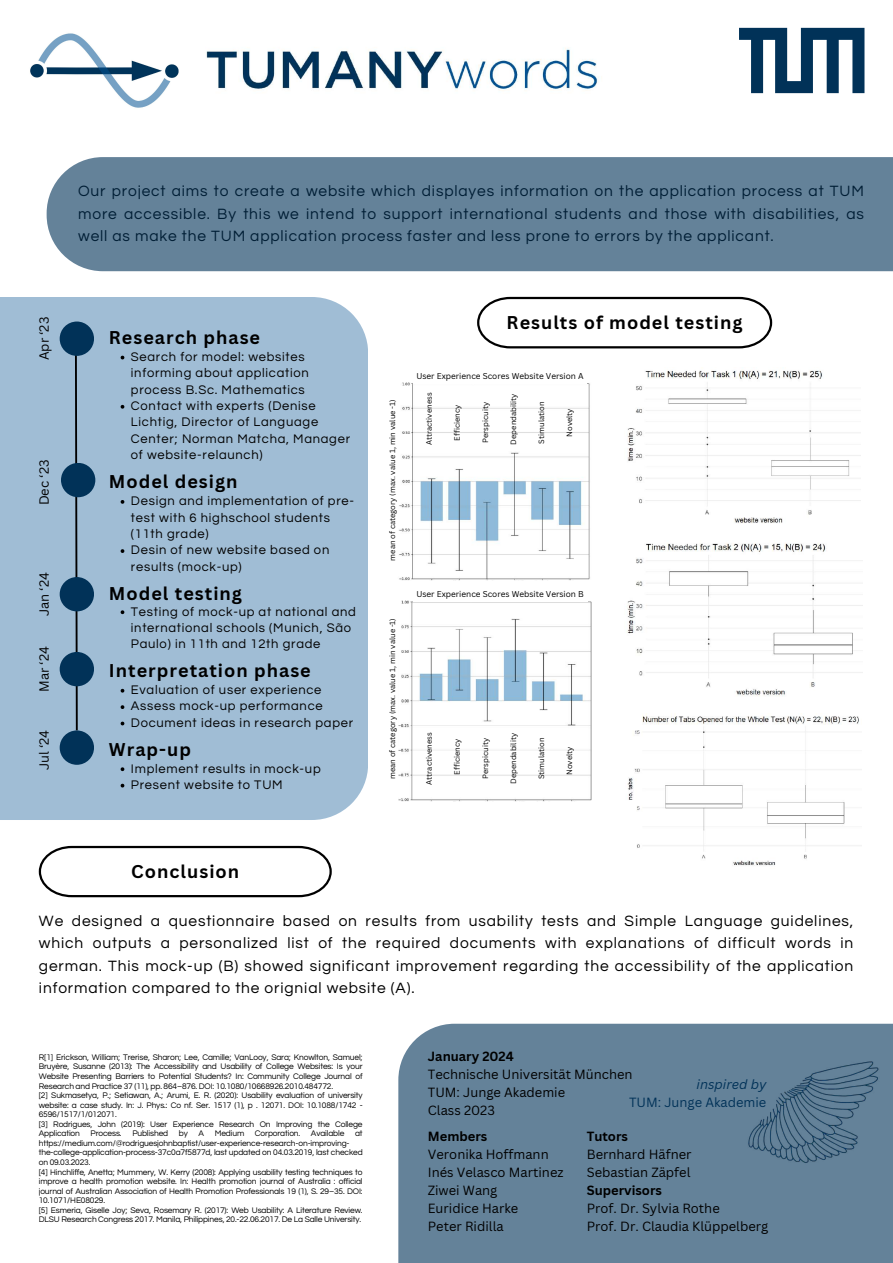
<style>
.page{position:relative;width:893px;height:1263px;background:#fff}
.page>*{position:absolute;margin:0;border:0;box-sizing:border-box;transform-origin:0 0}
.t1{font:700 18px "Canva Sans";letter-spacing:.055em;color:#000}
.t2{font:15.52px/22.5px "Questrial";letter-spacing:.055em;color:#000;text-align:justify}
.t3{font:12.98px/16.4px "Questrial";letter-spacing:.055em;color:#000}
.t4{font:12.98px/18px "Canva Sans";color:#000}
.t5{font:700 12.98px "Canva Sans";color:#000}
.t6{font:12.98px "Canva Sans";color:#013258}
.t7{font:italic 12.98px "Canva Sans";color:#013258}
.t8{font:12.9px "Canva Sans";color:#000}
.t9{font:8.4px/9.6px "Questrial";letter-spacing:-.015em;color:#000}
.t10{font:8.25px "Canva Sans";color:#000}
.t11{font:7.5px "Canva Sans";color:#000}
</style>
<div class="page">
<div style="left:398px;top:1024px;width:495px;height:239px;background:#648299"></div>
<img style="left:206px;top:48px;width:393px;height:43px">
<svg style="left:739px;top:28px;width:125px;height:65px"></svg>
<div style="left:0;top:297px;width:368px;height:523px;background:#a0bdd5"></div>
<svg style="left:74px;top:356px;width:5px;height:374px"></svg>
<div style="left:60px;top:321px;width:34px;height:35px;background:#013258;border-radius:50%"></div>
<div style="left:61px;top:463px;width:34px;height:34px;background:#013258;border-radius:50%"></div>
<div style="left:60px;top:577px;width:34px;height:34px;background:#013258;border-radius:50%"></div>
<div style="left:60px;top:730px;width:34px;height:35px;background:#013258;border-radius:50%"></div>
<div style="left:60px;top:652px;width:34px;height:34px;background:#013258;border-radius:50%"></div>
<svg style="left:121px;top:405px;width:3px;height:4px"></svg>
<svg style="left:121px;top:500px;width:3px;height:4px"></svg>
<svg style="left:121px;top:549px;width:3px;height:4px"></svg>
<svg style="left:121px;top:610px;width:3px;height:4px"></svg>
<svg style="left:121px;top:689px;width:3px;height:4px"></svg>
<svg style="left:121px;top:705px;width:3px;height:4px"></svg>
<svg style="left:121px;top:767px;width:3px;height:4px"></svg>
<img style="left:30px;top:33px;width:149px;height:75px">
<div style="left:47px;top:157px;width:846px;height:114px;background:#648299"></div>
<img style="left:627px;top:370px;width:234px;height:153px">
<img style="left:627px;top:543px;width:235px;height:154px">
<img style="left:627px;top:716px;width:234px;height:150px">
<img style="left:399px;top:382px;width:191px;height:198px">
<svg style="left:477px;top:297px;width:295px;height:51px"></svg>
<svg style="left:39px;top:846px;width:293px;height:51px"></svg>
<img style="left:398px;top:600px;width:194px;height:201px">
<img style="left:748px;top:1061px;width:131px;height:102px">
<div style="left:413px;top:369px;width:174px;height:15px;background:#fff"></div>
<div style="left:413px;top:587px;width:174px;height:15px;background:#fff"></div>
<p class="t2" style="left:78px;top:180px;width:787px">Our project aims to create a website which displayes information on the application process at TUM more accessible. By this we intend to support international students and those with disabilities, as well as make the TUM application process faster and less prone to errors by the applicant.</p>
<h3 class="t8" style="left:35px;top:360px;width:45px;rotate:-90deg">Apr ‘23</h3>
<h3 class="t8" style="left:35px;top:505px;width:47px;rotate:-90deg">Dec ‘23</h3>
<h3 class="t8" style="left:35px;top:616px;width:45px;rotate:-90deg">Jan ‘24</h3>
<h3 class="t8" style="left:35px;top:692px;width:47px;rotate:-90deg">Mar ‘24</h3>
<h3 class="t8" style="left:35px;top:770px;width:42px;rotate:-90deg">Jul ‘24</h3>
<h1 class="t1" style="left:109px;top:325px;width:153px">Research phase</h1>
<h3 class="t3" style="left:131px;top:349px;width:221px">Search for model: websites informing about application process B.Sc. Mathematics<br>Contact with experts (Denise<br>Lichtig, Director of Language<br>Center; Norman Matcha, Manager of website-relaunch)</h3>
<h1 class="t1" style="left:109px;top:469px;width:130px">Model design</h1>
<h3 class="t3" style="left:131px;top:493px;width:225px">Design and implementation of pre&shy;test with 6 highschool students (11th grade)<br>Desin of new website based on results (mock-up)</h3>
<h1 class="t1" style="left:109px;top:580px;width:135px">Model testing</h1>
<h3 class="t3" style="left:131px;top:603px;width:226px">Testing of mock-up at national and international schools (Munich, São<br>Paulo) in 11th and 12th grade</h3>
<h1 class="t1" style="left:109px;top:658px;width:203px">Interpretation phase</h1>
<h3 class="t3" style="left:131px;top:682px;width:224px">Evaluation of user experience<br>Assess mock-up performance<br>Document ideas in research paper</h3>
<h1 class="t1" style="left:109px;top:736px;width:84px">Wrap-up</h1>
<h3 class="t3" style="left:131px;top:760px;width:191px">Implement results in mock-up<br>Present website to TUM</h3>
<p class="t11" style="left:387px;top:561px;width:163px;rotate:-90deg">mean of category (max. value 1, min value -1)</p>
<p class="t11" style="left:387px;top:779px;width:163px;rotate:-90deg">mean of category (max. value 1, min value -1)</p>
<h1 class="t1" style="left:506px;top:310px;width:237px">Results of model testing</h1>
<p class="t10" style="left:416px;top:370px;width:169px">User Experience Scores Website Version A</p>
<p class="t11" style="left:424px;top:445px;width:54px;rotate:-90deg">Attractiveness</p>
<p class="t11" style="left:452px;top:440px;width:37px;rotate:-90deg">Efficiency</p>
<p class="t11" style="left:480px;top:443px;width:42px;rotate:-90deg">Perspicuity</p>
<p class="t11" style="left:508px;top:445px;width:53px;rotate:-90deg">Dependability</p>
<p class="t11" style="left:536px;top:443px;width:43px;rotate:-90deg">Stimulation</p>
<p class="t11" style="left:564px;top:437px;width:30px;rotate:-90deg">Novelty</p>
<p class="t10" style="left:416px;top:588px;width:169px">User Experience Scores Website Version B</p>
<p class="t11" style="left:424px;top:785px;width:54px;rotate:-90deg">Attractiveness</p>
<p class="t11" style="left:452px;top:774px;width:37px;rotate:-90deg">Efficiency</p>
<p class="t11" style="left:480px;top:779px;width:42px;rotate:-90deg">Perspicuity</p>
<p class="t11" style="left:508px;top:784px;width:53px;rotate:-90deg">Dependability</p>
<p class="t11" style="left:536px;top:779px;width:43px;rotate:-90deg">Stimulation</p>
<p class="t11" style="left:564px;top:775px;width:30px;rotate:-90deg">Novelty</p>
<h1 class="t1" style="left:131px;top:859px;width:109px">Conclusion</h1>
<p class="t2" style="left:39px;top:909px;width:816px">We designed a questionnaire based on results from usability tests and Simple Language guidelines, which outputs a personalized list of the required documents with explanations of difficult words in german. This mock-up (B) showed significant improvement regarding the accessibility of the application information compared to the orignial website (A).</p>
<p class="t9" style="left:39px;top:1052px;width:325px">R[1] Erickson, William; Trerise, Sharon; Lee, Camille; VanLooy, Sara; Knowlton, Samuel; Bruyère, Susanne (2013): The Accessibility and Usability of College Websites: Is your Website Presenting Barriers to Potential Students? In: Community College Journal of Research and Practice 37 (11), pp. 864–876. DOI: 10.1080/10668926.2010.484772.<br>[2] Sukmasetya, P.; Setiawan, A.; Arumi, E. R. (2020): Usability evaluation of university website: a case study. In: J. Phys.: Co nf. Ser. 1517 (1), p . 12071. DOI: 10.1088/1742 - 6596/1517/1/012071.<br>[3] Rodrigues, John (2019): User Experience Research On Improving the College Application</p>
<p class="t9" style="left:91px;top:1129px;width:33px">Process.</p>
<p class="t9" style="left:132px;top:1129px;width:37px">Published</p>
<p class="t9" style="left:179px;top:1129px;width:11px">by</p>
<p class="t9" style="left:199px;top:1129px;width:7px">A</p>
<p class="t9" style="left:215px;top:1129px;width:31px">Medium</p>
<p class="t9" style="left:255px;top:1129px;width:47px">Corporation.</p>
<p class="t9" style="left:311px;top:1129px;width:35px">Available</p>
<p class="t9" style="left:355px;top:1129px;width:9px">at</p>
<p class="t9" style="left:39px;top:1138px;width:325px">https://medium.com/@rodriguesjohnbaptist/user-experience-research-on-improving&shy;the-college-application-process-37c0a7f5877d, last updated on 04.03.2019, last checked on 09.03.2023.<br>[4] Hinchliffe, Anetta; Mummery, W. Kerry (2008): Applying usability testing techniques to improve a health promotion website. In: Health promotion journal of Australia : official journal of Australian Association of Health Promotion Professionals 19 (1), S. 29–35. DOI:<br>10.1071/HE08029.<br>[5] Esmeria, Giselle Joy; Seva, Rosemary R. (2017): Web Usability: A Literature Review.<br>DLSU Research Congress 2017. Manila, Philippines, 20.-22.06.2017. De La Salle University.</p>
<h3 class="t5" style="left:428px;top:1047px;width:88px">January 2024</h3>
<h3 class="t4" style="left:428px;top:1065px;width:206px">Technische Universität München<br>TUM: Junge Akademie<br>Class 2023</h3>
<h3 class="t5" style="left:428px;top:1127px;width:61px">Members</h3>
<h3 class="t4" style="left:428px;top:1145px;width:137px">Veronika Hoffmann<br>Inés Velasco Martinez<br>Ziwei Wang<br>Euridice Harke<br>Peter Ridilla</h3>
<h3 class="t7" style="left:696px;top:1075px;width:71px">inspired by</h3>
<h3 class="t6" style="left:629px;top:1093px;width:139px">TUM: Junge Akademie</h3>
<h3 class="t5" style="left:587px;top:1127px;width:43px">Tutors</h3>
<h3 class="t4" style="left:587px;top:1145px;width:106px">Bernhard Häfner<br>Sebastian Zäpfel</h3>
<h3 class="t5" style="left:587px;top:1181px;width:77px">Supervisors</h3>
<h3 class="t4" style="left:587px;top:1199px;width:183px">Prof. Dr. Sylvia Rothe<br>Prof. Dr. Claudia Klüppelberg</h3>
</div>
